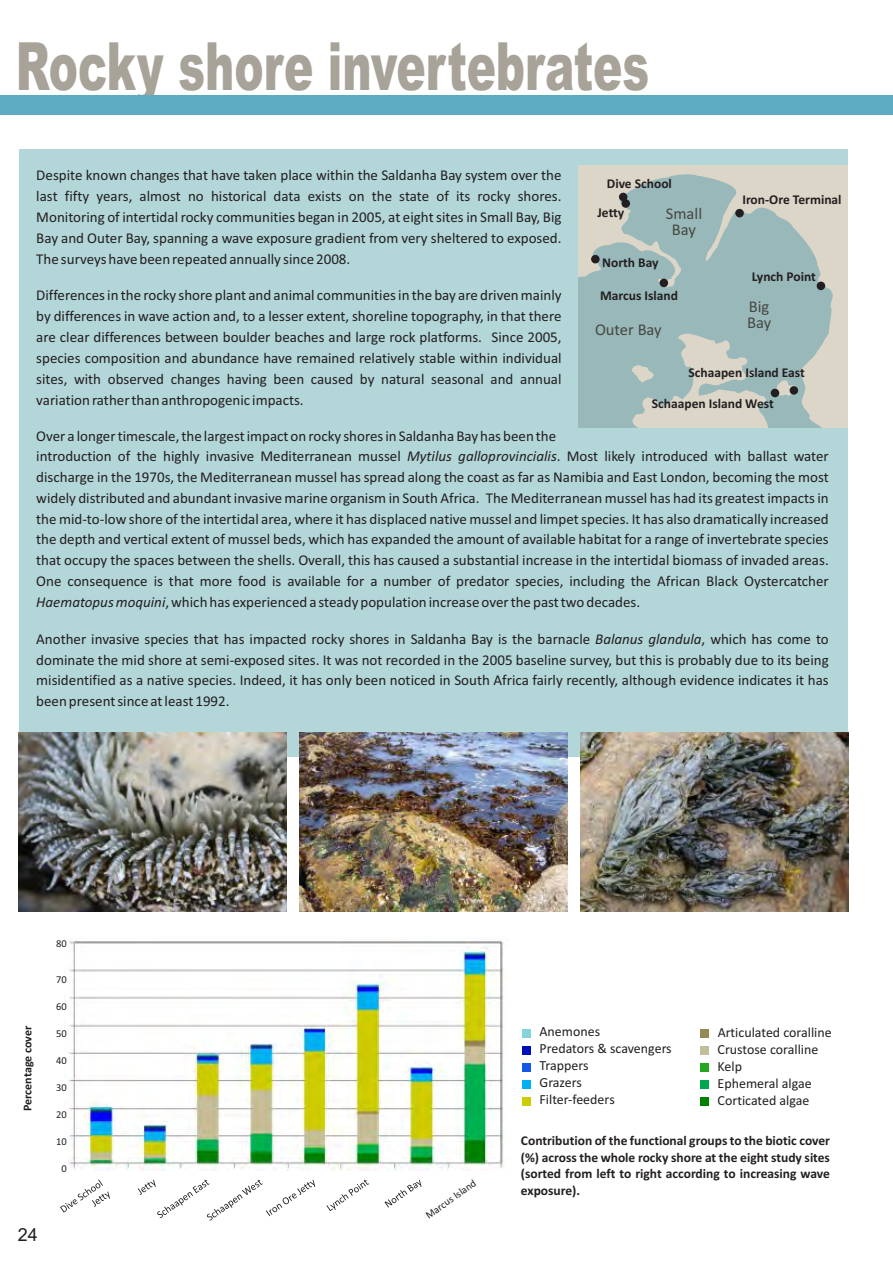
<style>
.page{position:relative;width:893px;height:1263px;background:#fff}
.page>*{position:absolute;margin:0;border:0;box-sizing:border-box;transform-origin:0 0}
.t1{font:900 66.6px "Arial";color:#a8a399;scale:.66 1}
.t2{font:18px "Arial";color:#231f20}
.t3{font:16.5px/16px "Calibri";color:#464841;text-align:center}
.t4{font:15px/20.9px "Calibri";color:#231f20;text-align:justify}
.t5{font:13.95px/17.1px "Calibri";color:#231f20}
.t6{font:700 13.5px/16.5px "Calibri";color:#231f20}
.t7{font:700 12px "Calibri";color:#231f20}
.t8{font:10.5px "Calibri";color:#231f20}
.s1{font-style:italic}
</style>
<div class="page">
<div style="left:19px;top:149px;width:829px;height:607px;background:#b3d6d9"></div>
<img style="left:68px;top:939px;width:437px;height:232px">
<svg style="left:60px;top:1179px;width:50px;height:33px"></svg>
<svg style="left:138px;top:1180px;width:177px;height:40px"></svg>
<svg style="left:326px;top:1180px;width:43px;height:31px"></svg>
<svg style="left:385px;top:1180px;width:36px;height:27px"></svg>
<div style="left:522px;top:1029px;width:8px;height:9px;background:#82d4d9"></div>
<div style="left:522px;top:1046px;width:8px;height:9px;background:#000dba"></div>
<div style="left:522px;top:1063px;width:8px;height:9px;background:#1259e8"></div>
<div style="left:522px;top:1080px;width:8px;height:9px;background:#00b0f2"></div>
<div style="left:522px;top:1097px;width:8px;height:9px;background:#cc0"></div>
<div style="left:700px;top:1029px;width:9px;height:9px;background:#948a54"></div>
<div style="left:700px;top:1046px;width:9px;height:9px;background:#c4bd99"></div>
<div style="left:700px;top:1063px;width:9px;height:9px;background:#26a61f"></div>
<div style="left:700px;top:1080px;width:9px;height:9px;background:#00a650"></div>
<div style="left:700px;top:1097px;width:9px;height:9px;background:#008000"></div>
<img style="left:580px;top:733px;width:268px;height:179px">
<img style="left:19px;top:733px;width:268px;height:179px">
<img style="left:299px;top:733px;width:268px;height:179px">
<svg style="left:579px;top:165px;width:269px;height:262px;background:#b1c2bf"></svg>
<svg style="left:776px;top:380px;width:20px;height:15px"></svg>
<svg style="left:748px;top:371px;width:6px;height:5px"></svg>
<div style="left:790px;top:386px;width:8px;height:9px;background:#231f20;border-radius:50%"></div>
<div style="left:771px;top:389px;width:8px;height:8px;background:#231f20;border-radius:50%"></div>
<div style="left:817px;top:282px;width:8px;height:8px;background:#231f20;border-radius:50%"></div>
<div style="left:619px;top:193px;width:8px;height:8px;background:#231f20;border-radius:50%"></div>
<div style="left:621px;top:199px;width:9px;height:9px;background:#231f20;border-radius:50%"></div>
<div style="left:591px;top:255px;width:9px;height:8px;background:#231f20;border-radius:50%"></div>
<div style="left:735px;top:209px;width:9px;height:8px;background:#231f20;border-radius:50%"></div>
<svg style="left:632px;top:365px;width:22px;height:18px"></svg>
<div style="left:660px;top:279px;width:8px;height:8px;background:#231f20;border-radius:50%"></div>
<div style="left:0;top:95px;width:893px;height:20px;background:#5cabc2"></div>
<h1 class="t1" style="left:16px;top:42px;width:961px">Rocky shore invertebrates</h1>
<p class="t4" style="left:36px;top:166px;width:527px">Despite known changes that have taken place within the Saldanha Bay system over the last fifty years, almost no historical data exists on the state of its rocky shores.<br>Monitoring of intertidal rocky communities began in 2005, at eight sites in Small Bay, Big Bay and Outer Bay, spanning a wave exposure gradient from very sheltered to exposed.<br>The surveys have been repeated annually since 2008.</p>
<p class="t4" style="left:36px;top:286px;width:527px">Differences in the rocky shore plant and animal communities in the bay are driven mainly by differences in wave action and, to a lesser extent, shoreline topography, in that there are clear differences between boulder beaches and large rock platforms. Since 2005, species composition and abundance have remained relatively stable within individual sites, with observed changes having been caused by natural seasonal and annual variation rather than anthropogenic impacts.</p>
<p class="t4" style="left:36px;top:427px;width:794px;text-align:left">Over a longer timescale, the largest impact on rocky shores in Saldanha Bay has been the<br>introduction of the highly invasive Mediterranean mussel <span class="s1">Mytilus galloprovincialis</span>. Most likely introduced with ballast water discharge in the 1970s, the Mediterranean mussel has spread along the coast as far as Namibia and East London, becoming the most widely distributed and abundant invasive marine organism in South Africa. The Mediterranean mussel has had its greatest impacts in the mid-to-low shore of the intertidal area, where it has displaced native mussel and limpet species. It has also dramatically increased the depth and vertical extent of mussel beds, which has expanded the amount of available habitat for a range of invertebrate species that occupy the spaces between the shells. Overall, this has caused a substantial increase in the intertidal biomass of invaded areas.<br>One consequence is that more food is available for a number of predator species, including the African Black Oystercatcher <span class="s1">Haematopus moquini</span>, which has experienced a steady population increase over the past two decades.</p>
<p class="t4" style="left:36px;top:629px;width:794px">Another invasive species that has impacted rocky shores in Saldanha Bay is the barnacle <span class="s1">Balanus glandula</span>, which has come to dominate the mid shore at semi-exposed sites. It was not recorded in the 2005 baseline survey, but this is probably due to its being misidentified as a native species. Indeed, it has only been noticed in South Africa fairly recently, although evidence indicates it has been present since at least 1992.</p>
<p class="t6" style="left:597px;top:170px;width:76px;line-height:28.8px;text-indent:9px">Dive School<br>Jetty</p>
<p class="t6" style="left:602px;top:255px;width:58px">North Bay</p>
<p class="t6" style="left:600px;top:288px;width:79px">Marcus Island</p>
<p class="t6" style="left:742px;top:193px;width:101px">Iron-Ore Terminal</p>
<p class="t3" style="left:666px;top:206px;width:38px">Small<br>Bay</p>
<p class="t6" style="left:752px;top:269px;width:66px">Lynch Point</p>
<p class="t3" style="left:747px;top:300px;width:26px;text-align:left">Big<br>Bay</p>
<p class="t3" style="left:595px;top:323px;width:68px">Outer Bay</p>
<p class="t6" style="left:688px;top:366px;width:118px">Schaapen Island East</p>
<p class="t6" style="left:652px;top:396px;width:123px">Schaapen Island West</p>
<p class="t8" style="left:56px;top:939px;width:12px">80</p>
<p class="t8" style="left:56px;top:975px;width:12px">70</p>
<p class="t7" style="left:22px;top:1111px;width:87px;rotate:-90deg">Percentage cover</p>
<p class="t8" style="left:56px;top:1002px;width:12px">60</p>
<p class="t8" style="left:56px;top:1029px;width:12px">50</p>
<p class="t8" style="left:56px;top:1056px;width:12px">40</p>
<p class="t8" style="left:56px;top:1083px;width:12px">30</p>
<p class="t8" style="left:56px;top:1110px;width:12px">20</p>
<p class="t8" style="left:56px;top:1137px;width:12px">10</p>
<p class="t8" style="left:61px;top:1164px;width:7px">0</p>
<p class="t2" style="left:18px;top:1228px;width:22px">24</p>
<p class="t8" style="left:424px;top:1212px;width:61px;rotate:-35deg">Marcus Island</p>
<p class="t5" style="left:718px;top:1025px;width:116px">Articulated coralline<br>Crustose coralline<br>Kelp<br>Ephemeral algae<br>Corticated algae</p>
<p class="t5" style="left:540px;top:1024px;width:134px">Anemones<br>Predators &amp; scavengers<br>Trappers<br>Grazers<br>Filter-feeders</p>
<p class="t6" style="left:521px;top:1133px;width:311px;text-align:justify">Contribution of the functional groups to the biotic cover (%) across the whole rocky shore at the eight study sites (sorted from left to right according to increasing wave exposure).</p>
</div>
